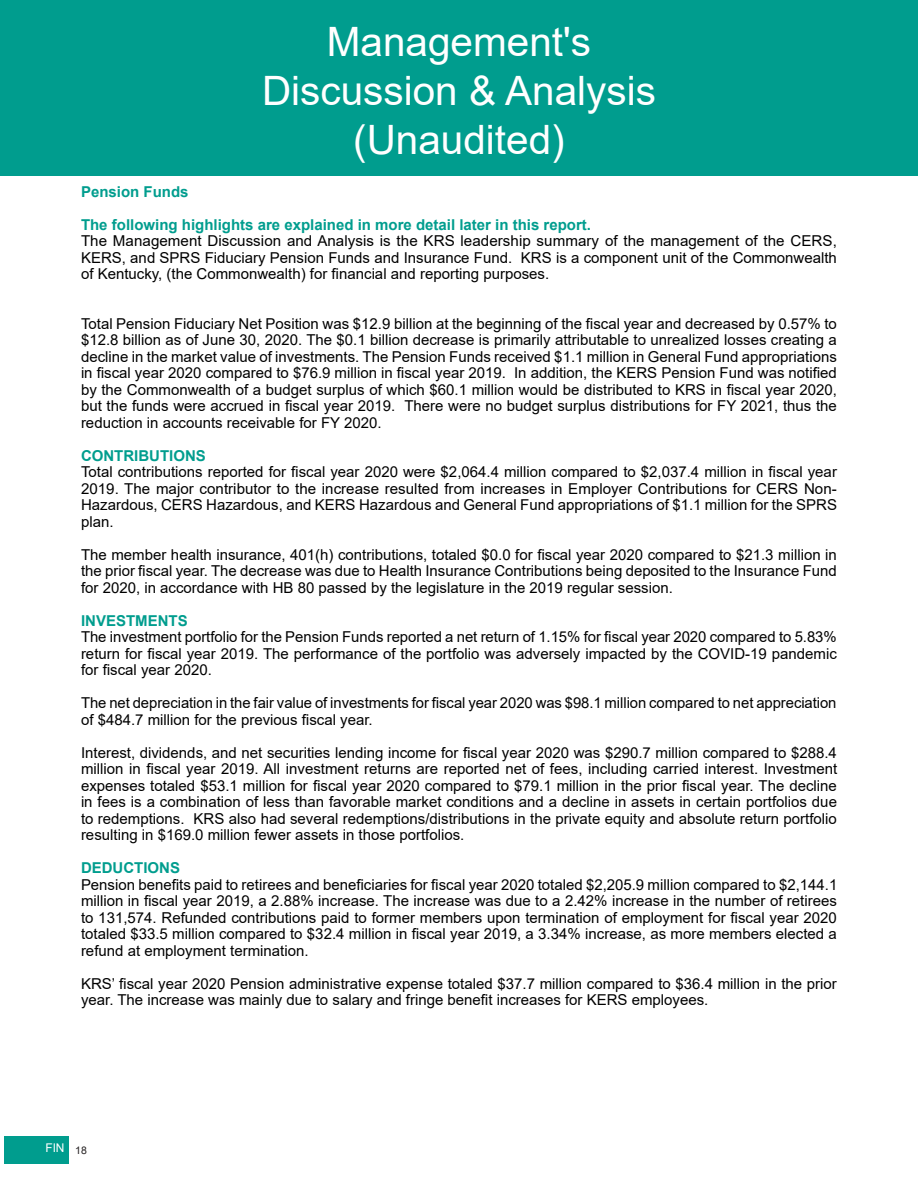
<style>
.page{position:relative;width:918px;height:1188px;background:#fff}
.page>*{position:absolute;margin:0;border:0;box-sizing:border-box;transform-origin:0 0}
.t1{font:40.5px/48.6px "Arial";color:#fff;text-align:center}
.t2{font:15px/16.5px "Arial";color:#000;text-align:justify}
.t3{font:700 15px "Arial";color:#009d8e}
.t4{font:12px "Arial";color:#fff}
</style>
<div class="page">
<div style="left:4px;top:1137px;width:65px;height:27px;background:#009d8e"></div>
<div style="left:0;top:0;width:918px;height:176px;background:#009d8e"></div>
<h1 class="t1" style="left:262px;top:18px;width:395px">Management's<br>Discussion &amp; Analysis (Unaudited)</h1>
<p class="t3" style="left:81px;top:181px;width:109px">Pension Funds</p>
<p class="t3" style="left:81px;top:214px;width:512px">The following highlights are explained in more detail later in this report.</p>
<p class="t2" style="left:81px;top:233px;width:757px">The Management Discussion and Analysis is the KRS leadership summary of the management of the CERS, KERS, and SPRS Fiduciary Pension Funds and Insurance Fund. KRS is a component unit of the Commonwealth of Kentucky, (the Commonwealth) for financial and reporting purposes.</p>
<p class="t2" style="left:81px;top:315px;width:757px">Total Pension Fiduciary Net Position was $12.9 billion at the beginning of the fiscal year and decreased by 0.57% to $12.8 billion as of June 30, 2020. The $0.1 billion decrease is primarily attributable to unrealized losses creating a decline in the market value of investments. The Pension Funds received $1.1 million in General Fund appropriations in fiscal year 2020 compared to $76.9 million in fiscal year 2019. In addition, the KERS Pension Fund was notified by the Commonwealth of a budget surplus of which $60.1 million would be distributed to KRS in fiscal year 2020, but the funds were accrued in fiscal year 2019. There were no budget surplus distributions for FY 2021, thus the reduction in accounts receivable for FY 2020.</p>
<p class="t3" style="left:81px;top:445px;width:126px">CONTRIBUTIONS</p>
<p class="t2" style="left:81px;top:464px;width:758px">Total contributions reported for fiscal year 2020 were $2,064.4 million compared to $2,037.4 million in fiscal year 2019. The major contributor to the increase resulted from increases in Employer Contributions for CERS Non-Hazardous, CERS Hazardous, and KERS Hazardous and General Fund appropriations of $1.1 million for the SPRS plan.</p>
<p class="t2" style="left:81px;top:546px;width:757px">The member health insurance, 401(h) contributions, totaled $0.0 for fiscal year 2020 compared to $21.3 million in the prior fiscal year. The decrease was due to Health Insurance Contributions being deposited to the Insurance Fund for 2020, in accordance with HB 80 passed by the legislature in the 2019 regular session.</p>
<p class="t3" style="left:81px;top:610px;width:108px">INVESTMENTS</p>
<p class="t2" style="left:81px;top:629px;width:757px">The investment portfolio for the Pension Funds reported a net return of 1.15% for fiscal year 2020 compared to 5.83% return for fiscal year 2019. The performance of the portfolio was adversely impacted by the COVID-19 pandemic for fiscal year 2020.</p>
<p class="t2" style="left:81px;top:695px;width:757px">The net depreciation in the fair value of investments for fiscal year 2020 was $98.1 million compared to net appreciation of $484.7 million for the previous fiscal year.</p>
<p class="t2" style="left:81px;top:744px;width:758px">Interest, dividends, and net securities lending income for fiscal year 2020 was $290.7 million compared to $288.4 million in fiscal year 2019. All investment returns are reported net of fees, including carried interest. Investment expenses totaled $53.1 million for fiscal year 2020 compared to $79.1 million in the prior fiscal year. The decline in fees is a combination of less than favorable market conditions and a decline in assets in certain portfolios due to redemptions. KRS also had several redemptions/distributions in the private equity and absolute return portfolio resulting in $169.0 million fewer assets in those portfolios.</p>
<p class="t3" style="left:81px;top:858px;width:101px">DEDUCTIONS</p>
<p class="t2" style="left:81px;top:876px;width:758px">Pension benefits paid to retirees and beneficiaries for fiscal year 2020 totaled $2,205.9 million compared to $2,144.1 million in fiscal year 2019, a 2.88% increase. The increase was due to a 2.42% increase in the number of retirees to 131,574. Refunded contributions paid to former members upon termination of employment for fiscal year 2020 totaled $33.5 million compared to $32.4 million in fiscal year 2019, a 3.34% increase, as more members elected a refund at employment termination.</p>
<p class="t2" style="left:81px;top:975px;width:757px">KRS’ fiscal year 2020 Pension administrative expense totaled $37.7 million compared to $36.4 million in the prior year. The increase was mainly due to salary and fringe benefit increases for KERS employees.</p>
<p class="t4" style="left:46px;top:1140px;width:43px">FIN <sub>18</sub></p>
</div>
